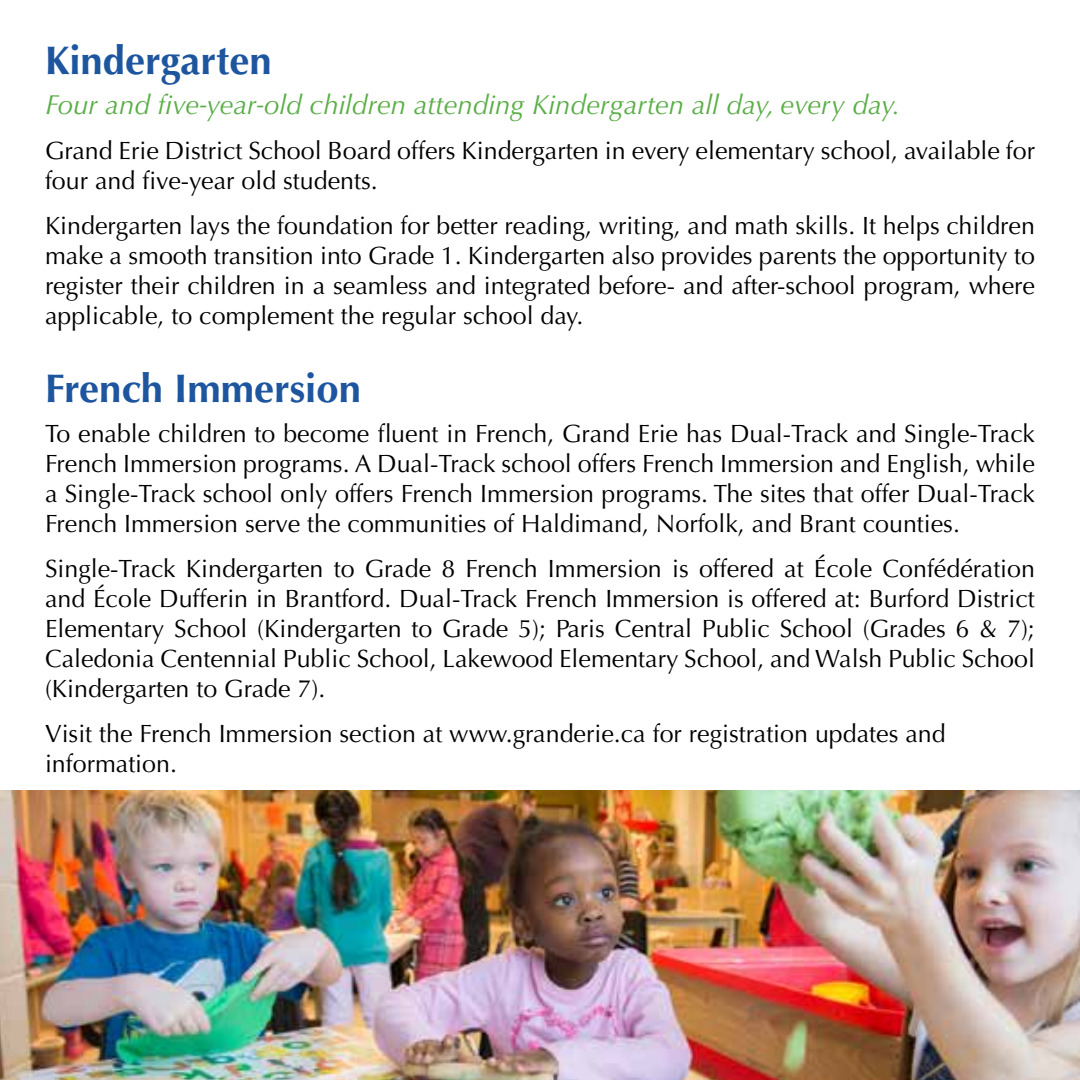
<style>
.page{position:relative;width:1080px;height:1080px;background:#fff}
.page>*{position:absolute;margin:0;border:0;box-sizing:border-box;transform-origin:0 0}
.t1{font:700 40px "Optima LT Std";color:#1d559f}
.t2{font:italic 27.5px "Optima LT Std";color:#5aae47}
.t3{font:25px/30px "Optima LT Std";color:#000;text-align:justify}
</style>
<div class="page">
<img style="left:0;top:790px;width:1080px;height:290px">
<h1 class="t1" style="left:45px;top:37px;width:228px">Kindergarten</h1>
<p class="t2" style="left:45px;top:89px;width:857px">Four and five-year-old children attending Kindergarten all day, every day.</p>
<p class="t3" style="left:45px;top:136px;width:992px">Grand Erie District School Board offers Kindergarten in every elementary school, available for four and five-year old students.</p>
<p class="t3" style="left:45px;top:211px;width:992px">Kindergarten lays the foundation for better reading, writing, and math skills. It helps children make a smooth transition into Grade 1. Kindergarten also provides parents the opportunity to register their children in a seamless and integrated before- and after-school program, where applicable, to complement the regular school day.</p>
<h1 class="t1" style="left:45px;top:365px;width:317px">French I mmersion</h1>
<p class="t3" style="left:45px;top:419px;width:992px">To enable children to become fluent in French, Grand Erie has Dual-Track and Single-Track French Immersion programs. A Dual-Track school offers French Immersion and English, while a Single-Track school only offers French Immersion programs. The sites that offer Dual-Track French Immersion serve the communities of Haldimand, Norfolk, and Brant counties.</p>
<p class="t3" style="left:45px;top:554px;width:992px">Single-Track Kindergarten to Grade 8 French Immersion is offered at École Confédération and École Dufferin in Brantford. Dual-Track French Immersion is offered at: Burford District Elementary School (Kindergarten to Grade 5); Paris Central Public School (Grades 6 &amp; 7); Caledonia Centennial Public School, Lakewood Elementary School, and Walsh Public School (Kindergarten to Grade 7).</p>
<p class="t3" style="left:45px;top:719px;width:902px">Visit the French Immersion section at www.granderie.ca for registration updates and information.</p>
</div>
